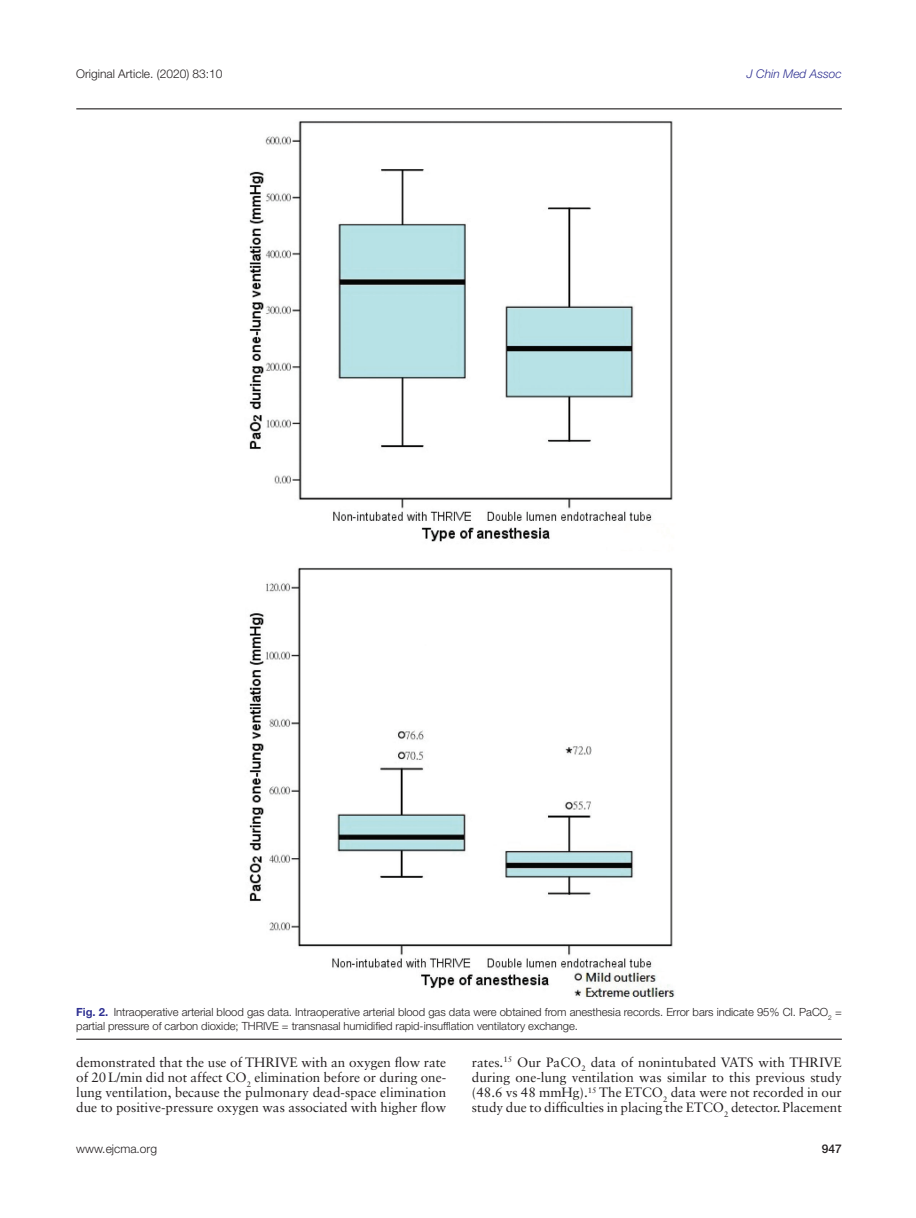
<style>
.page{position:relative;width:916px;height:1218px;background:#fff}
.page>*{position:absolute;margin:0;border:0;box-sizing:border-box;transform-origin:0 0}
.t1{font:13.5px/15px "Sabon LT Std";color:#231f20;text-align:justify}
.t2{font:300 12px "Helvetica Neue LT Std";color:#231f20}
.t3{font:italic 300 12px "Helvetica Neue LT Std";color:#2e3092}
.t4{font:500 12px "Helvetica Neue LT Std";color:#231f20}
.t5{font:300 11.25px/13.5px "Helvetica Neue LT Std";letter-spacing:-.005em;color:#231f20}
.s1{font-weight:700;color:#2e3092}
</style>
<div class="page">
<img style="left:249px;top:121px;width:426px;height:877px">
<hr style="left:76px;top:108px;width:766px;height:1px;background:#231f20">
<hr style="left:76px;top:1038px;width:766px;height:1px;background:#231f20">
<p class="t2" style="left:76px;top:67px;width:148px">Original Article. (2020) 83:10</p>
<p class="t3" style="left:747px;top:67px;width:96px">J Chin Med Assoc</p>
<p class="t5" style="left:76px;top:1004px;width:767px"><span class="s1">Fig. 2.</span> Intraoperative arterial blood gas data. Intraoperative arterial blood gas data were obtained from anesthesia records. Error bars indicate 95% CI. PaCO<sub>2</sub> = partial pressure of carbon dioxide; THRIVE = transnasal humidified rapid-insufflation ventilatory exchange.</p>
<p class="t1" style="left:76px;top:1054px;width:371px">demonstrated that the use of THRIVE with an oxygen flow rate of 20L/min did not affect CO<sub>2</sub> elimination before or during one&shy;lung ventilation, because the pulmonary dead-space elimination due to positive-pressure oxygen was associated with higher flow</p>
<p class="t1" style="left:472px;top:1054px;width:371px">rates.<sup>15</sup> Our PaCO<sub>2</sub> data of nonintubated VATS with THRIVE during one-lung ventilation was similar to this previous study (48.6 vs 48 mmHg).<sup>15</sup> The ETCO<sub>2</sub> data were not recorded in our study due to difficulties in placing the ETCO<sub>2</sub> detector. Placement</p>
<p class="t2" style="left:76px;top:1141px;width:82px">www.ejcma.org</p>
<p class="t4" style="left:822px;top:1141px;width:22px">947</p>
</div>
